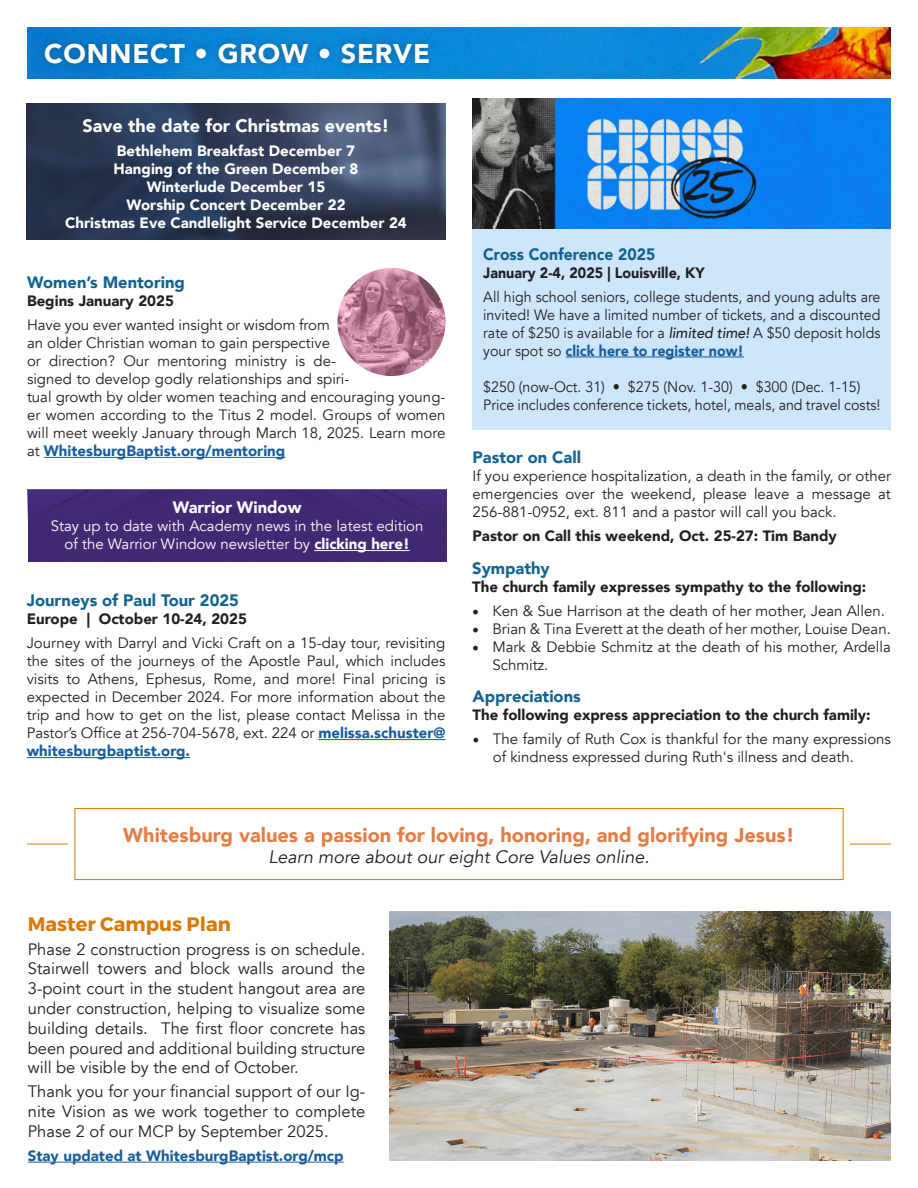
<style>
.page{position:relative;width:918px;height:1188px;background:#fff}
.page>*{position:absolute;margin:0;border:0;box-sizing:border-box;transform-origin:0 0}
.t1{font:900 27px "Avenir";letter-spacing:.03em;color:#fff}
.t2{font:900 19.95px "Avenir";color:#e37d45}
.t3{font:700 19.5px "Montserrat";color:#d97904}
.t4{font:italic 18px "Avenir";color:#231f20}
.t5{font:900 18px "Avenir";color:#fff}
.t6{font:16.5px/19.8px "Avenir";color:#231f20;text-align:justify}
.t7{font:900 16.5px "Avenir";color:#12648f}
.t8{font:900 16.5px "Avenir";color:#12648f;scale:.95 1}
.t9{font:900 16.5px "Avenir";color:#fff}
.Body{font:15px/18px "Avenir";color:#231f20}
.Body-2{font:15px/18px "Avenir";color:#231f20;text-align:justify;scale:.95 1}
.t10{font:900 15px "Avenir";color:#231f20}
.t11{font:900 15px "Avenir";color:#fff}
.t12{font:15px/18px "Avenir";color:#fff;text-align:center}
.t13{font:900 15px "Avenir";color:#175d9e}
.t14{font:900 15px "Avenir";color:#231f20;scale:.95 1}
.s1{font-weight:900;color:#175d9e}
.s2{font-weight:900}
.s3{font-weight:500;font-style:italic}
.s4{font-family:"Minion Pro";font-size:18px}
</style>
<div class="page">
<img style="left:27px;top:27px;width:864px;height:51px">
<div style="left:37px;top:36px;width:400px;height:36px;background:#231f20;opacity:.38"></div>
<hr style="left:318px;top:739px;width:127px;height:1px;background:#175d9e">
<hr style="left:27px;top:757px;width:163px;height:1px;background:#175d9e">
<div style="left:28px;top:490px;width:418px;height:72px;background:#412a73"></div>
<hr style="left:314px;top:550px;width:96px;height:1px;background:#fff">
<img style="left:27px;top:104px;width:418px;height:136px">
<hr style="left:28px;top:1162px;width:316px;height:1px;background:#175d9e">
<img style="left:390px;top:912px;width:501px;height:249px">
<div style="left:74px;top:808px;width:770px;height:72px;border:1px solid #d97904"></div>
<hr style="left:850px;top:844px;width:41px;height:1px;background:#d97904">
<hr style="left:27px;top:844px;width:41px;height:1px;background:#d97904">
<div style="left:473px;top:228px;width:418px;height:202px;background:#cee6fc"></div>
<hr style="left:566px;top:357px;width:178px;height:1px;background:#175d9e">
<img style="left:472px;top:99px;width:419px;height:130px">
<hr style="left:44px;top:457px;width:241px;height:1px;background:#175d9e">
<svg style="left:337px;top:268px;width:108px;height:108px;background:#b77c96"></svg>
<p class="t1" style="left:44px;top:31px;width:387px">CONNECT • GROW • SERVE</p>
<p class="t5" style="left:82px;top:110px;width:309px">Save the date for Christmas events!</p>
<p class="t11" style="left:117px;top:138px;width:240px">Bethlehem Breakfast December 7</p>
<p class="t11" style="left:114px;top:156px;width:246px">Hanging of the Green December 8</p>
<p class="t11" style="left:147px;top:174px;width:180px">Winterlude December 15</p>
<p class="t11" style="left:126px;top:192px;width:221px">Worship Concert December 22</p>
<p class="t11" style="left:65px;top:210px;width:343px">Christmas Eve Candlelight Service December 24</p>
<p class="t7" style="left:27px;top:268px;width:159px">Women’s Mentoring</p>
<p class="t10" style="left:27px;top:287px;width:148px">Begins January 2025</p>
<p class="Body" style="left:27px;top:316px;width:420px">Have you ever wanted insight or wisdom from<br>an older Christian woman to gain perspective<br>or direction? Our mentoring ministry is de-<br>signed to develop godly relationships and spiri-<br>tual growth by older women teaching and encouraging young&shy;er women according to the Titus 2 model. Groups of women will meet weekly January through March 18, 2025. Learn more at <span class="s1">WhitesburgBaptist.org/mentoring</span></p>
<p class="t9" style="left:173px;top:494px;width:130px">Warrior Window</p>
<p class="t12" style="left:51px;top:518px;width:374px">Stay up to date with Academy news in the latest edition of the Warrior Window newsletter by <span class="s2">clicking here!</span></p>
<p class="t7" style="left:27px;top:587px;width:214px">Journeys of Paul Tour 2025</p>
<p class="t10" style="left:27px;top:606px;width:222px">Europe | October 10-24, 2025</p>
<p class="Body" style="left:27px;top:635px;width:420px;text-align:justify">Journey with Darryl and Vicki Craft on a 15-day tour, revisiting the sites of the journeys of the Apostle Paul, which includes visits to Athens, Ephesus, Rome, and more! Final pricing is expected in December 2024. For more information about the trip and how to get on the list, please contact Melissa in the Pastor’s Office at 256-704-5678, ext. 224 or <span class="s1">melissa.schuster@ whitesburgbaptist.org.</span></p>
<p class="t8" style="left:483px;top:240px;width:183px">Cross Conference 2025</p>
<p class="t14" style="left:483px;top:260px;width:235px">January 2-4, 2025 | Louisville, KY</p>
<p class="Body-2" style="left:483px;top:288px;width:420px">All high school seniors, college students, and young adults are invited! We have a limited number of tickets, and a discounted rate of $250 is available for a <span class="s3">limited time!</span> A $50 deposit holds your spot so <span class="s1">click here to register now!</span></p>
<p class="Body-2" style="left:483px;top:378px;width:399px">$250 (now-Oct. 31) • $275 (Nov. 1-30) • $300 (Dec. 1-15)</p>
<p class="Body-2" style="left:483px;top:396px;width:420px">Price includes conference tickets, hotel, meals, and travel costs!</p>
<p class="t7" style="left:473px;top:443px;width:110px">Pastor on Call</p>
<p class="Body" style="left:473px;top:467px;width:420px;text-align:justify">If you experience hospitalization, a death in the family, or other emergencies over the weekend, please leave a message at 256-881-0952, ext. 811 and a pastor will call you back.</p>
<p class="t10" style="left:473px;top:522px;width:366px">Pastor on Call this weekend, Oct. 25-27: Tim Bandy</p>
<p class="t7" style="left:472px;top:554px;width:79px">Sympathy</p>
<p class="t10" style="left:472px;top:573px;width:396px">The church family expresses sympathy to the following:</p>
<p class="Body" style="left:472px;top:602px;width:414px"><span class="s4">•</span> Ken &amp; Sue Harrison at the death of her mother, Jean Allen.</p>
<p class="Body" style="left:472px;top:620px;width:420px"><span class="s4">•</span> Brian &amp; Tina Everett at the death of her mother, Louise Dean.</p>
<p class="Body" style="left:492px;top:638px;width:400px;text-indent:-20px"><span class="s4">•</span> Mark &amp; Debbie Schmitz at the death of his mother, Ardella<br>Schmitz.</p>
<p class="t7" style="left:473px;top:683px;width:110px">Appreciations</p>
<p class="t10" style="left:473px;top:702px;width:400px">The following express appreciation to the church family:</p>
<p class="Body" style="left:493px;top:731px;width:400px;text-indent:-20px"><span class="s4">•</span> The family of Ruth Cox is thankful for the many expressions of kindness expressed during Ruth's illness and death.</p>
<p class="t2" style="left:123px;top:818px;width:673px">Whitesburg values a passion for loving, honoring, and glorifying Jesus!</p>
<p class="t4" style="left:268px;top:846px;width:383px">Learn more about our eight Core Values online.</p>
<p class="t3" style="left:28px;top:912px;width:205px">Master Campus Plan</p>
<p class="t6" style="left:28px;top:939px;width:339px">Phase 2 construction progress is on schedule.<br>Stairwell towers and block walls around the 3-point court in the student hangout area are under construction, helping to visualize some building details. The first floor concrete has been poured and additional building structure will be visible by the end of October.</p>
<p class="t6" style="left:28px;top:1082px;width:339px">Thank you for your financial support of our Ig&shy;nite Vision as we work together to complete Phase 2 of our MCP by September 2025.</p>
<p class="t13" style="left:28px;top:1143px;width:317px">Stay updated at WhitesburgBaptist.org/mcp</p>
</div>
